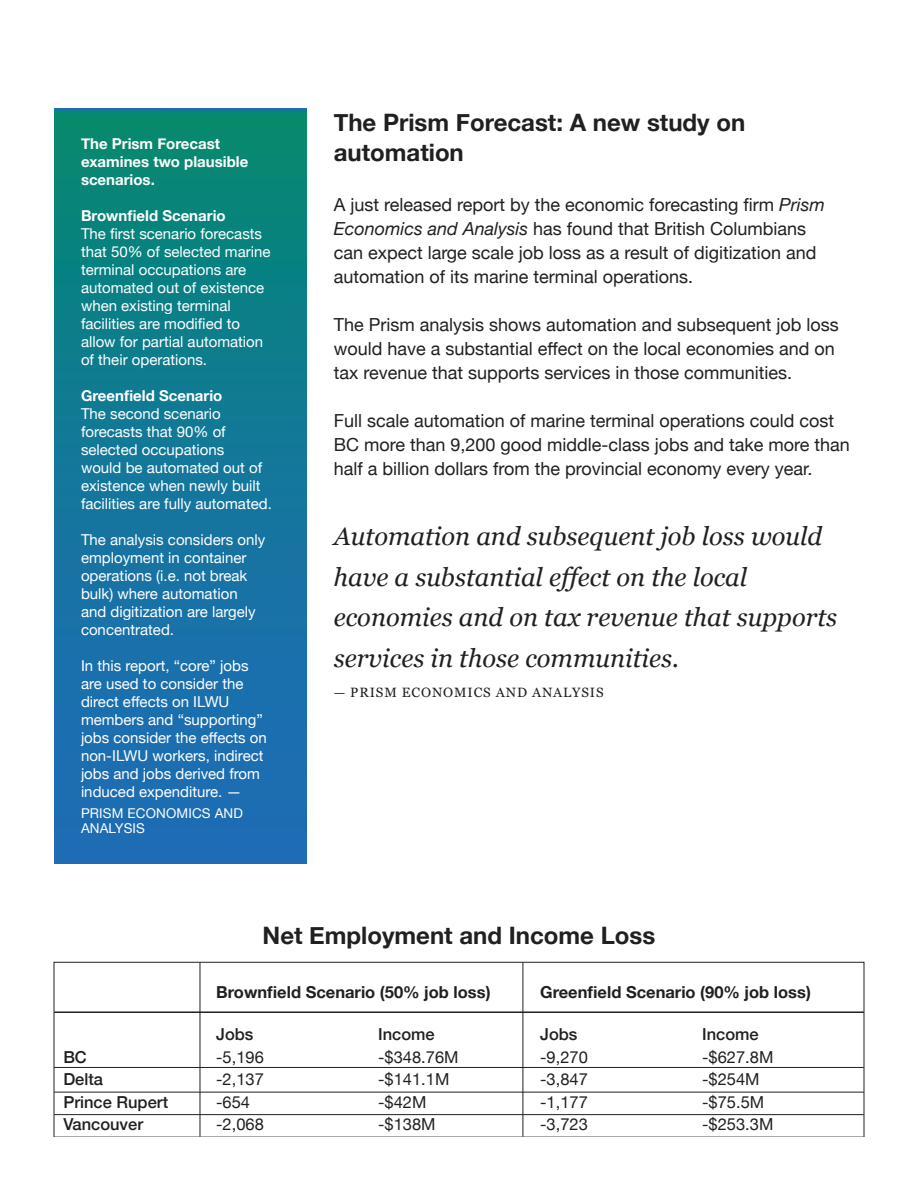
<style>
.page{position:relative;width:918px;height:1188px;background:#fff}
.page>*{position:absolute;margin:0;border:0;box-sizing:border-box;transform-origin:0 0}
.t1{font:italic 25.5px/40.5px "Georgia";color:#221f1f}
.t2{font:700 24px/30px "Helvetica Neue";color:#221f1f}
.t3{font:18px/24px "Helvetica Neue";color:#221f1f}
.t4{font:16.5px "Helvetica Neue";color:#221f1f}
.t5{font:700 16.5px "Helvetica Neue";color:#221f1f}
.t6{font:500 16.5px "Helvetica Neue";color:#221f1f}
.t7{font:15px/18px "Helvetica Neue";color:#fff}
.t8{font:700 15px/18px "Helvetica Neue";color:#fff}
.t9{font:13.5px "Georgia";letter-spacing:.065em;color:#221f1f}
.t10{font:13.5px/15px "Helvetica Neue";letter-spacing:.01em;color:#fff}
.s1{font-style:italic}
</style>
<div class="page">
<img style="left:54px;top:108px;width:253px;height:756px">
<hr style="left:523px;top:962px;width:1px;height:175px;background:#221f1f">
<hr style="left:200px;top:962px;width:1px;height:175px;background:#221f1f">
<hr style="left:54px;top:1011px;width:810px;height:2px;background:#221f1f">
<hr style="left:54px;top:1067px;width:810px;height:1px;background:#221f1f">
<hr style="left:54px;top:1092px;width:810px;height:1px;background:#221f1f">
<hr style="left:54px;top:1114px;width:810px;height:1px;background:#221f1f">
<hr style="left:54px;top:1137px;width:810px;height:1px;background:#221f1f">
<p class="t8" style="left:81px;top:136px;width:169px">The Prism Forecast examines two plausible scenarios.</p>
<p class="t8" style="left:81px;top:207px;width:146px">Brownfield Scenario</p>
<p class="t7" style="left:81px;top:225px;width:191px">The first scenario forecasts that 50% of selected marine terminal occupations are automated out of existence when existing terminal facilities are modified to allow for partial automation of their operations.</p>
<p class="t8" style="left:81px;top:387px;width:143px">Greenfield Scenario</p>
<p class="t7" style="left:81px;top:405px;width:192px">The second scenario forecasts that 90% of selected occupations<br>would be automated out of existence when newly built facilities are fully automated.</p>
<p class="t7" style="left:81px;top:531px;width:186px">The analysis considers only employment in container operations (i.e. not break bulk) where automation and digitization are largely concentrated.</p>
<p class="t7" style="left:81px;top:657px;width:187px">In this report, “core” jobs are used to consider the direct effects on ILWU members and “supporting” jobs consider the effects on non-ILWU workers, indirect jobs and jobs derived from induced expenditure. —</p>
<p class="t10" style="left:81px;top:806px;width:163px">PRISM ECONOMICS AND<br>ANALYSIS</p>
<h2 class="t2" style="left:334px;top:110px;width:413px">The Prism Forecast: A new study on automation</h2>
<p class="t3" style="left:334px;top:193px;width:493px">A just released report by the economic forecasting firm <span class="s1">Prism Economics and Analysis</span> has found that British Columbians can expect large scale job loss as a result of digitization and automation of its marine terminal operations.</p>
<p class="t3" style="left:334px;top:313px;width:507px">The Prism analysis shows automation and subsequent job loss would have a substantial effect on the local economies and on tax revenue that supports services in those communities.</p>
<p class="t3" style="left:334px;top:409px;width:518px">Full scale automation of marine terminal operations could cost<br>BC more than 9,200 good middle-class jobs and take more than half a billion dollars from the provincial economy every year.</p>
<h1 class="t1" style="left:334px;top:518px;width:505px">Automation and subsequent job loss would have a substantial effect on the local economies and on tax revenue that supports services in those communities.</h1>
<p class="t9" style="left:334px;top:686px;width:271px">— PRISM ECONOMICS AND ANALYSIS</p>
<h2 class="t2" style="left:263px;top:923px;width:394px">Net Employment and Income Loss</h2>
<p class="t5" style="left:216px;top:979px;width:276px">Brownfield Scenario (50% job loss)</p>
<p class="t5" style="left:540px;top:979px;width:272px">Greenfield Scenario (90% job loss)</p>
<p class="t6" style="left:216px;top:1027px;width:39px">Jobs</p>
<p class="t6" style="left:378px;top:1027px;width:58px">Income</p>
<p class="t6" style="left:540px;top:1027px;width:39px">Jobs</p>
<p class="t6" style="left:702px;top:1027px;width:58px">Income</p>
<p class="t6" style="left:63px;top:1049px;width:25px">BC</p>
<p class="t4" style="left:216px;top:1050px;width:49px">-5,196</p>
<p class="t4" style="left:378px;top:1050px;width:82px">-$348.76M</p>
<p class="t4" style="left:540px;top:1050px;width:49px">-9,270</p>
<p class="t4" style="left:702px;top:1050px;width:73px">-$627.8M</p>
<p class="t6" style="left:63px;top:1072px;width:41px">Delta</p>
<p class="t4" style="left:216px;top:1072px;width:49px">-2,137</p>
<p class="t4" style="left:378px;top:1072px;width:73px">-$141.1M</p>
<p class="t4" style="left:540px;top:1072px;width:49px">-3,847</p>
<p class="t4" style="left:702px;top:1072px;width:59px">-$254M</p>
<p class="t6" style="left:63px;top:1094px;width:106px">Prince Rupert</p>
<p class="t4" style="left:216px;top:1095px;width:35px">-654</p>
<p class="t4" style="left:378px;top:1095px;width:50px">-$42M</p>
<p class="t4" style="left:540px;top:1095px;width:49px">-1,177</p>
<p class="t4" style="left:702px;top:1095px;width:64px">-$75.5M</p>
<p class="t6" style="left:63px;top:1117px;width:81px">Vancouver</p>
<p class="t4" style="left:216px;top:1117px;width:49px">-2,068</p>
<p class="t4" style="left:378px;top:1117px;width:59px">-$138M</p>
<p class="t4" style="left:540px;top:1117px;width:49px">-3,723</p>
<p class="t4" style="left:702px;top:1117px;width:73px">-$253.3M</p>
</div>
